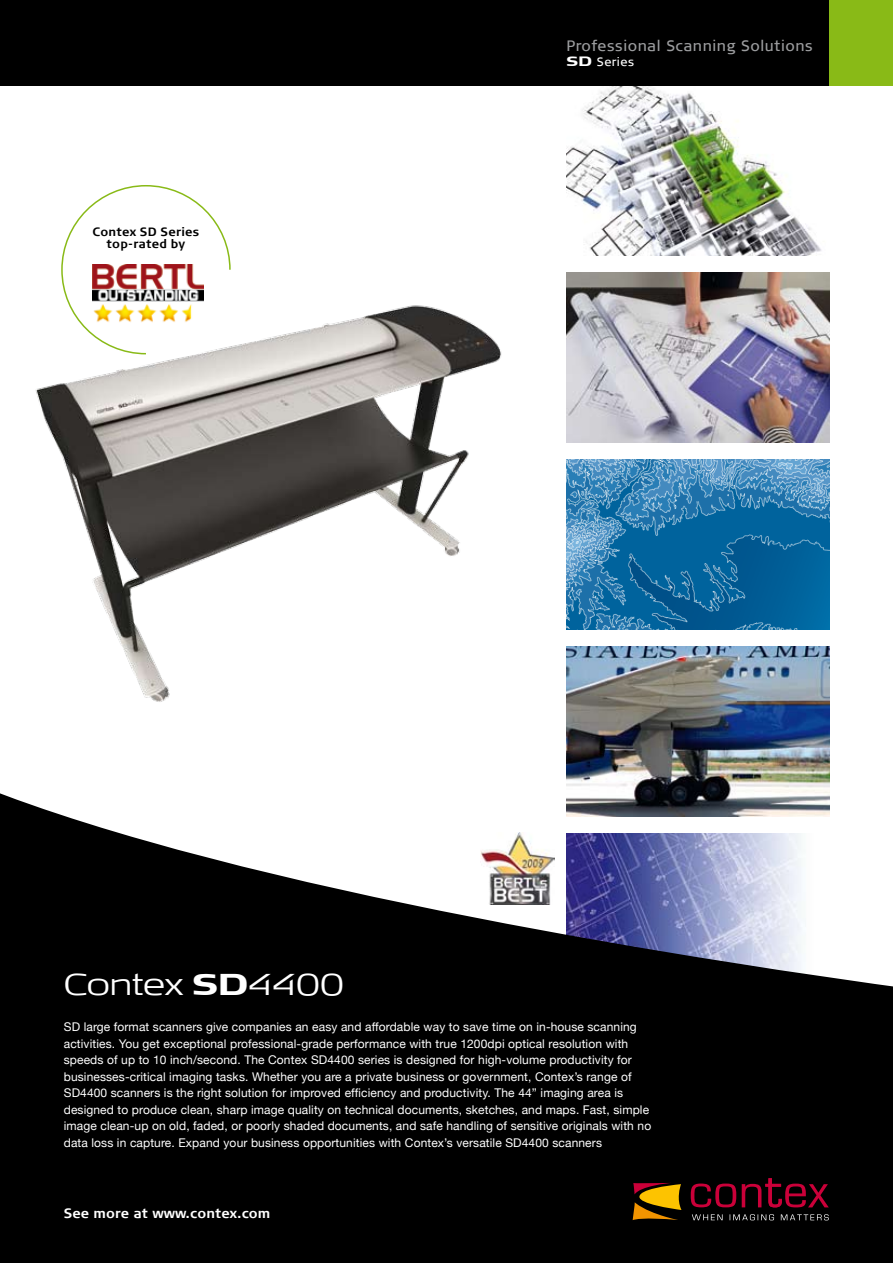
<style>
.page{position:relative;width:893px;height:1263px;background:#fff}
.page>*{position:absolute;margin:0;border:0;box-sizing:border-box;transform-origin:0 0}
.t1{font:300 30px "Signa Ext Column";color:#fff}
.t2{font:15px "Signa Column";letter-spacing:.04em;color:#9c9d9f}
.t3{font:700 13.5px "Signa Column";letter-spacing:.01em;color:#fff}
.t4{font:12px/16.5px "Helvetica Neue LT";letter-spacing:.01em;color:#fff}
.t5{font:700 12px/12px "Signa Column";letter-spacing:.02em;color:#000;text-align:center}
.t6{font:12px "Signa Column";letter-spacing:.04em;color:#fff}
.s1{font-family:"Signa Ext Column Caps";font-weight:700;font-size:13.5px}
.s2{font-family:"Signa Ext Caps";font-weight:700}
</style>
<div class="page">
<img style="left:566px;top:85px;width:263px;height:170px">
<img style="left:566px;top:272px;width:263px;height:170px">
<svg style="left:566px;top:459px;width:263px;height:170px;background:#2577ab"></svg>
<img style="left:566px;top:646px;width:263px;height:139px">
<div style="left:0;top:0;width:893px;height:85px;background:#000"></div>
<div style="left:829px;top:0;width:64px;height:85px;background:#89ba17"></div>
<img style="left:35px;top:305px;width:467px;height:397px">
<svg style="left:0;top:785px;width:893px;height:478px;fill:#000"></svg>
<svg style="left:691px;top:1183px;width:45px;height:24px"></svg>
<svg style="left:742px;top:1178px;width:87px;height:29px;background:#3e0011"></svg>
<svg style="left:633px;top:1183px;width:48px;height:37px;background:#9a6504"></svg>
<svg style="left:692px;top:1214px;width:31px;height:6px"></svg>
<svg style="left:730px;top:1214px;width:44px;height:6px"></svg>
<svg style="left:781px;top:1214px;width:48px;height:6px"></svg>
<img style="left:481px;top:832px;width:74px;height:72px">
<svg style="left:60px;top:185px;width:171px;height:170px"></svg>
<p class="t5" style="left:93px;top:225px;width:108px">Contex SD Series top-rated by</p>
<p class="t2" style="left:566px;top:37px;width:248px">Professional Scanning Solutions</p>
<p class="t6" style="left:566px;top:55px;width:69px"><span class="s1">SD</span> Series</p>
<h1 class="t1" style="left:64px;top:966px;width:282px">Contex <span class="s2">SD</span>4400</h1>
<p class="t4" style="left:64px;top:1018px;width:589px">SD large format scanners give companies an easy and affordable way to save time on in-house scanning activities. You get exceptional professional-grade performance with true 1200dpi optical resolution with speeds of up to 10 inch/second. The Contex SD4400 series is designed for high-volume productivity for businesses-critical imaging tasks. Whether you are a private business or government, Contex’s range of SD4400 scanners is the right solution for improved efficiency and productivity. The 44” imaging area is designed to produce clean, sharp image quality on technical documents, sketches, and maps. Fast, simple image clean-up on old, faded, or poorly shaded documents, and safe handling of sensitive originals with no data loss in capture. Expand your business opportunities with Contex’s versatile SD4400 scanners</p>
<p class="t3" style="left:64px;top:1205px;width:208px">See more at www.contex.com</p>
</div>
